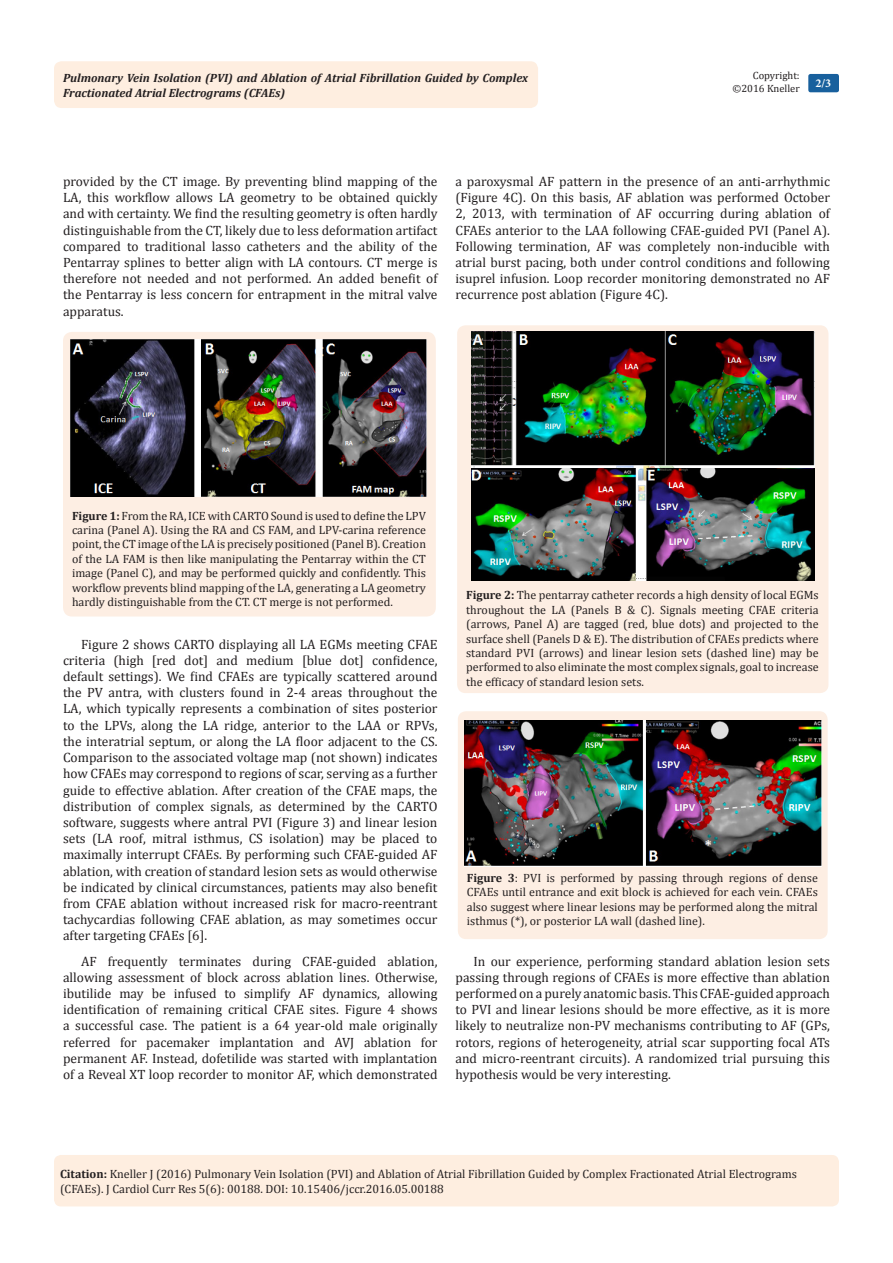
<style>
.page{position:relative;width:893px;height:1263px;background:#fff}
.page>*{position:absolute;margin:0;border:0;box-sizing:border-box;transform-origin:0 0}
.t1{font:13.5px/16.2px "Cambria";color:#231f20;text-align:justify}
.Citation{font:12px/14.4px "Cambria";color:#231f20;text-align:justify}
.t2{font:italic 700 12px/14.4px "Cambria";color:#231f20}
.t3{font:700 12px "Minion Pro";color:#fff}
.t4{font:10.5px/12.6px "Cambria";color:#231f20;text-align:right}
.s1{font-weight:700}
</style>
<div class="page">
<div style="left:54px;top:1155px;width:785px;height:51px;background:#feeee0;border-radius:7px"></div>
<div style="left:54px;top:61px;width:484px;height:47px;background:#feeee0;border-radius:8px"></div>
<div style="left:808px;top:74px;width:31px;height:18px;background:#18609d;border-radius:2px"></div>
<div style="left:63px;top:332px;width:373px;height:284px;background:#fdeee3;border-radius:9px"></div>
<img style="left:70px;top:339px;width:356px;height:157px">
<div style="left:457px;top:325px;width:371px;height:368px;background:#fdeee3;border-radius:8px"></div>
<img style="left:471px;top:332px;width:344px;height:249px">
<div style="left:458px;top:711px;width:370px;height:228px;background:#fdeee3;border-radius:8px"></div>
<img style="left:464px;top:720px;width:358px;height:146px">
<p class="t4" style="left:732px;top:69px;width:69px">Copyright: ©2016 Kneller</p>
<p class="t2" style="left:63px;top:70px;width:467px">Pulmonary Vein Isolation (PVI) and Ablation of Atrial Fibrillation Guided by Complex<br>Fractionated Atrial Electrograms (CFAEs)</p>
<p class="t3" style="left:815px;top:75px;width:17px">2/3</p>
<p class="t1" style="left:63px;top:173px;width:376px">provided by the CT image. By preventing blind mapping of the LA, this workflow allows LA geometry to be obtained quickly and with certainty. We find the resulting geometry is often hardly distinguishable from the CT, likely due to less deformation artifact compared to traditional lasso catheters and the ability of the Pentarray splines to better align with LA contours. CT merge is therefore not needed and not performed. An added benefit of the Pentarray is less concern for entrapment in the mitral valve apparatus.</p>
<p class="t1" style="left:455px;top:173px;width:376px">a paroxysmal AF pattern in the presence of an anti-arrhythmic (Figure 4C). On this basis, AF ablation was performed October 2, 2013, with termination of AF occurring during ablation of CFAEs anterior to the LAA following CFAE-guided PVI (Panel A).<br>Following termination, AF was completely non-inducible with atrial burst pacing, both under control conditions and following isuprel infusion. Loop recorder monitoring demonstrated no AF recurrence post ablation (Figure 4C).</p>
<p class="Citation" style="left:72px;top:508px;width:356px"><span class="s1">Figure 1:</span> From the RA, ICE with CARTO Sound is used to define the LPV carina (Panel A). Using the RA and CS FAM, and LPV-carina reference point, the CT image of the LA is precisely positioned (Panel B). Creation of the LA FAM is then like manipulating the Pentarray within the CT image (Panel C), and may be performed quickly and confidently. This workflow prevents blind mapping of the LA, generating a LA geometry hardly distinguishable from the CT. CT merge is not performed.</p>
<p class="t1" style="left:63px;top:636px;width:376px;text-indent:18px">Figure 2 shows CARTO displaying all LA EGMs meeting CFAE criteria (high [red dot] and medium [blue dot] confidence, default settings). We find CFAEs are typically scattered around the PV antra, with clusters found in 2-4 areas throughout the LA, which typically represents a combination of sites posterior to the LPVs, along the LA ridge, anterior to the LAA or RPVs, the interatrial septum, or along the LA floor adjacent to the CS.<br>Comparison to the associated voltage map (not shown) indicates how CFAEs may correspond to regions of scar, serving as a further guide to effective ablation. After creation of the CFAE maps, the distribution of complex signals, as determined by the CARTO software, suggests where antral PVI (Figure 3) and linear lesion sets (LA roof, mitral isthmus, CS isolation) may be placed to maximally interrupt CFAEs. By performing such CFAE-guided AF ablation, with creation of standard lesion sets as would otherwise be indicated by clinical circumstances, patients may also benefit from CFAE ablation without increased risk for macro-reentrant tachycardias following CFAE ablation, as may sometimes occur after targeting CFAEs [6].</p>
<p class="t1" style="left:63px;top:953px;width:376px;text-indent:18px">AF frequently terminates during CFAE-guided ablation, allowing assessment of block across ablation lines. Otherwise, ibutilide may be infused to simplify AF dynamics, allowing identification of remaining critical CFAE sites. Figure 4 shows a successful case. The patient is a 64 year-old male originally referred for pacemaker implantation and AVJ ablation for permanent AF. Instead, dofetilide was started with implantation of a Reveal XT loop recorder to monitor AF, which demonstrated</p>
<p class="Citation" style="left:466px;top:588px;width:354px"><span class="s1">Figure 2:</span> The pentarray catheter records a high density of local EGMs throughout the LA (Panels B &amp; C). Signals meeting CFAE criteria (arrows, Panel A) are tagged (red, blue dots) and projected to the surface shell (Panels D &amp; E). The distribution of CFAEs predicts where standard PVI (arrows) and linear lesion sets (dashed line) may be performed to also eliminate the most complex signals, goal to increase the efficacy of standard lesion sets.</p>
<p class="Citation" style="left:467px;top:870px;width:353px"><span class="s1">Figure 3</span>: PVI is performed by passing through regions of dense CFAEs until entrance and exit block is achieved for each vein. CFAEs also suggest where linear lesions may be performed along the mitral isthmus (*), or posterior LA wall (dashed line).</p>
<p class="t1" style="left:455px;top:953px;width:376px;text-indent:18px">In our experience, performing standard ablation lesion sets passing through regions of CFAEs is more effective than ablation performed on a purely anatomic basis. This CFAE-guided approach to PVI and linear lesions should be more effective, as it is more likely to neutralize non-PV mechanisms contributing to AF (GPs, rotors, regions of heterogeneity, atrial scar supporting focal ATs and micro-reentrant circuits). A randomized trial pursuing this hypothesis would be very interesting.</p>
<p class="Citation" style="left:60px;top:1167px;width:738px"><span class="s1">Citation:</span> Kneller J (2016) Pulmonary Vein Isolation (PVI) and Ablation of Atrial Fibrillation Guided by Complex Fractionated Atrial Electrograms (CFAEs). J Cardiol Curr Res 5(6): 00188. DOI: 10.15406/jccr.2016.05.00188</p>
</div>
